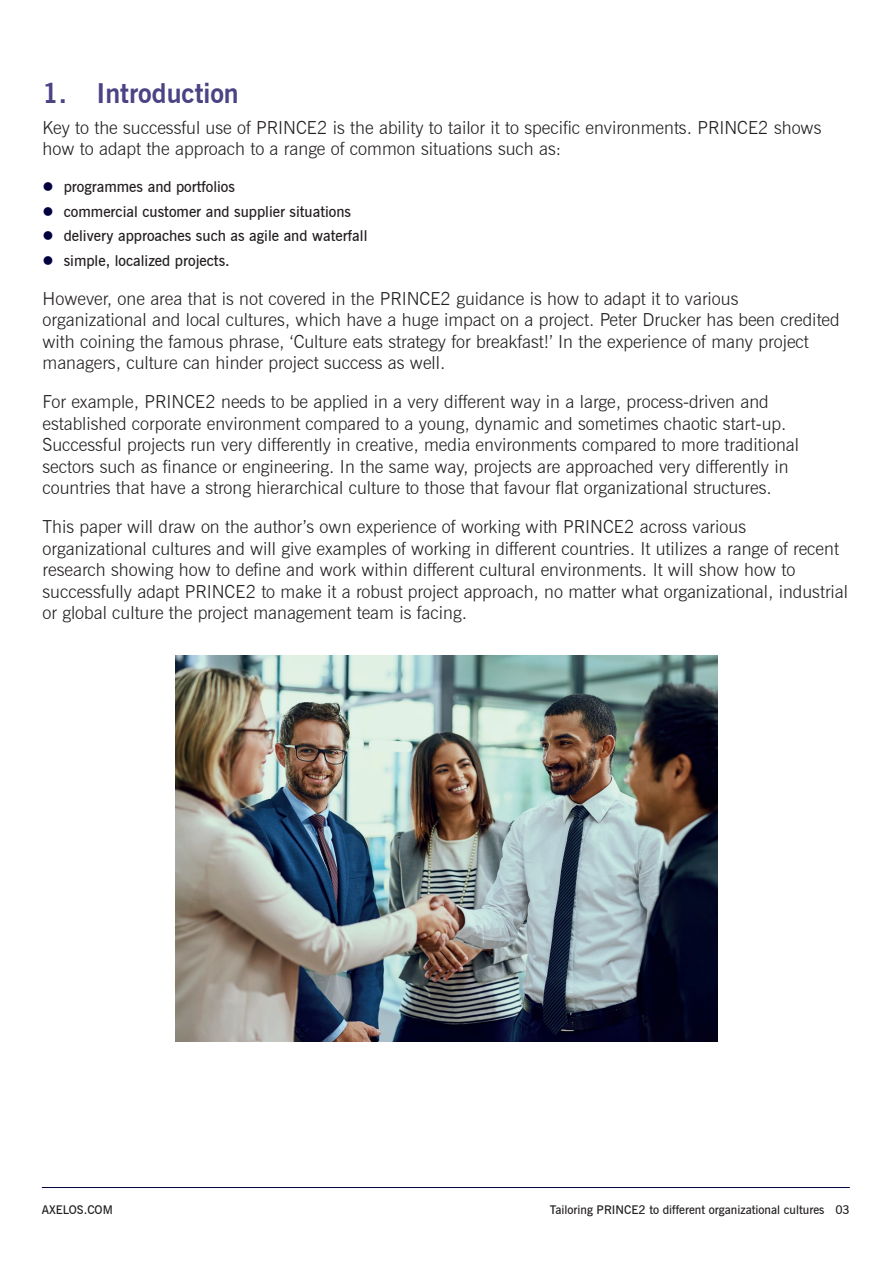
<style>
.page{position:relative;width:893px;height:1263px;background:#fff}
.page>*{position:absolute;margin:0;border:0;box-sizing:border-box;transform-origin:0 0}
.t1{font:700 27px "News Gothic BT";color:#4b4384}
.t2{font:300 18px/21.6px "News Gothic BT";color:#231f20}
.t3{font:600 15px/24.5px "News Gothic BT";color:#231f20}
.t4{font:600 12px "News Gothic BT";color:#231f20}
</style>
<div class="page">
<hr style="left:42px;top:1187px;width:808px;height:1px;background:#040040">
<img style="left:176px;top:656px;width:541px;height:385px">
<h1 class="t1" style="left:43px;top:77px;width:198px">1. Introduction</h1>
<p class="t2" style="left:43px;top:116px;width:780px">Key to the successful use of PRINCE2 is the ability to tailor it to specific environments. PRINCE2 shows how to adapt the approach to a range of common situations such as:</p>
<p class="t3" style="left:64px;top:175px;width:305px">programmes and portfolios<br>commercial customer and supplier situations delivery approaches such as agile and waterfall simple, localized projects.</p>
<p class="t2" style="left:43px;top:287px;width:799px">However, one area that is not covered in the PRINCE2 guidance is how to adapt it to various organizational and local cultures, which have a huge impact on a project. Peter Drucker has been credited with coining the famous phrase, ‘Culture eats strategy for breakfast!’ In the experience of many project managers, culture can hinder project success as well.</p>
<p class="t2" style="left:43px;top:391px;width:758px">For example, PRINCE2 needs to be applied in a very different way in a large, process-driven and established corporate environment compared to a young, dynamic and sometimes chaotic start-up.<br>Successful projects run very differently in creative, media environments compared to more traditional sectors such as finance or engineering. In the same way, projects are approached very differently in countries that have a strong hierarchical culture to those that favour flat organizational structures.</p>
<p class="t2" style="left:43px;top:516px;width:807px">This paper will draw on the author’s own experience of working with PRINCE2 across various organizational cultures and will give examples of working in different countries. It utilizes a range of recent research showing how to define and work within different cultural environments. It will show how to successfully adapt PRINCE2 to make it a robust project approach, no matter what organizational, industrial or global culture the project management team is facing.</p>
<p class="t4" style="left:42px;top:1202px;width:72px">AXELOS.COM</p>
<p class="t4" style="left:550px;top:1202px;width:301px">Tailoring PRINCE2 to different organizational cultures 03</p>
</div>
